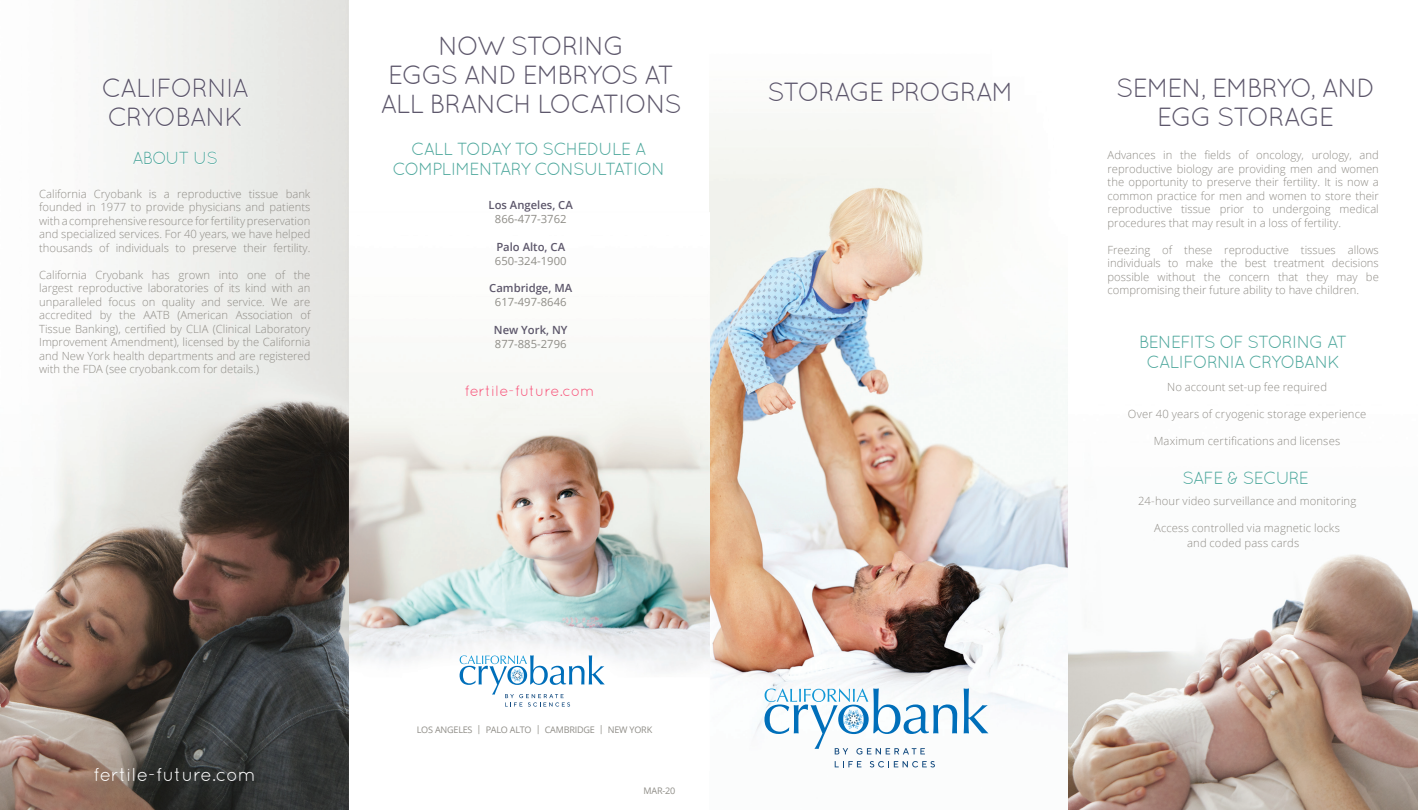
<style>
.page{position:relative;width:1418px;height:810px;background:#fff}
.page>*{position:absolute;margin:0;border:0;box-sizing:border-box;transform-origin:0 0}
.t1{font:26.25px "Quicksand";letter-spacing:-.055em;color:#5d576b}
.t2{font:18.75px "Quicksand";color:#fff}
.t3{font:17.5px/20px "Quicksand";letter-spacing:-.05em;color:#4ba69b;text-align:center}
.t4{font:17.5px "Quicksand";letter-spacing:-.05em;color:#50a59a}
.t5{font:15px "Quicksand";color:#f7567c}
.t6{font:300 11.25px/13.5px "Open Sans";color:#908d87;text-align:justify}
.t7{font:11.25px "Open Sans";color:#8f8d87}
.t8{font:600 11.25px "Open Sans";color:#5d576b}
.t9{font:9px "Open Sans";letter-spacing:-.025em;color:#8f8d87}
</style>
<div class="page">
<img style="left:709px;top:128px;width:359px;height:640px">
<img style="left:348px;top:0;width:361px;height:770px">
<svg style="left:764px;top:688px;width:224px;height:67px"></svg>
<svg style="left:834px;top:761px;width:27px;height:6px"></svg>
<svg style="left:869px;top:761px;width:66px;height:6px"></svg>
<img style="left:0;top:0;width:348px;height:810px">
<img style="left:1068px;top:554px;width:350px;height:256px">
<svg style="left:412px;top:142px;width:234px;height:13px"></svg>
<svg style="left:393px;top:162px;width:270px;height:13px"></svg>
<svg style="left:133px;top:151px;width:85px;height:14px"></svg>
<svg style="left:103px;top:78px;width:146px;height:20px"></svg>
<svg style="left:109px;top:107px;width:132px;height:20px"></svg>
<svg style="left:440px;top:36px;width:65px;height:20px"></svg>
<svg style="left:512px;top:36px;width:109px;height:20px"></svg>
<svg style="left:390px;top:65px;width:67px;height:20px"></svg>
<svg style="left:464px;top:65px;width:51px;height:20px"></svg>
<svg style="left:525px;top:65px;width:112px;height:20px"></svg>
<svg style="left:645px;top:65px;width:28px;height:20px"></svg>
<svg style="left:381px;top:94px;width:43px;height:19px"></svg>
<svg style="left:432px;top:94px;width:97px;height:19px"></svg>
<svg style="left:539px;top:94px;width:141px;height:19px"></svg>
<svg style="left:459px;top:655px;width:146px;height:52px"></svg>
<p class="t1" style="left:101px;top:73px;width:149px">CALIFORNIA</p>
<p class="t1" style="left:107px;top:102px;width:137px">CRYOBANK</p>
<p class="t4" style="left:132px;top:148px;width:87px">ABOUT US</p>
<p class="t6" style="left:39px;top:187px;width:273px">California Cryobank is a reproductive tissue bank founded in 1977 to provide physicians and patients with a comprehensive resource for fertility preservation and specialized services. For 40 years, we have helped thousands of individuals to preserve their fertility.</p>
<p class="t6" style="left:39px;top:268px;width:273px">California Cryobank has grown into one of the largest reproductive laboratories of its kind with an unparalleled focus on quality and service. We are accredited by the AATB (American Association of Tissue Banking), certified by CLIA (Clinical Laboratory Improvement Amendment), licensed by the California and New York health departments and are registered with the FDA (see cryobank.com for details.)</p>
<p class="t1" style="left:438px;top:31px;width:188px">NOW STORING</p>
<p class="t1" style="left:388px;top:60px;width:288px">EGGS AND EMBRYOS AT</p>
<p class="t1" style="left:380px;top:89px;width:303px">ALL BRANCH LOCATIONS</p>
<p class="t3" style="left:392px;top:138px;width:274px">CALL TODAY TO SCHEDULE A<br>COMPLIMENTARY CONSULTATION</p>
<p class="t8" style="left:488px;top:198px;width:86px">Los Angeles, CA</p>
<p class="t7" style="left:495px;top:211px;width:73px">866-477-3762</p>
<p class="t8" style="left:496px;top:239px;width:70px">Palo Alto, CA</p>
<p class="t7" style="left:495px;top:253px;width:73px">650-324-1900</p>
<p class="t8" style="left:489px;top:281px;width:84px">Cambridge, MA</p>
<p class="t7" style="left:495px;top:294px;width:73px">617-497-8646</p>
<p class="t8" style="left:494px;top:322px;width:75px">New York, NY</p>
<p class="t7" style="left:495px;top:336px;width:73px">877-885-2796</p>
<p class="t5" style="left:464px;top:382px;width:132px">fertile-future.com</p>
<p class="t1" style="left:767px;top:77px;width:248px">STORAGE PROGRAM</p>
<p class="t2" style="left:93px;top:764px;width:164px">fertile-future.com</p>
<p class="t9" style="left:417px;top:724px;width:237px">LOS ANGELES | PALO ALTO | CAMBRIDGE | NEW YORK</p>
<p class="t9" style="left:643px;top:784px;width:33px">MAR-20</p>
<p class="t1" style="left:1116px;top:73px;width:261px">SEMEN, EMBRYO, AND</p>
<p class="t1" style="left:1157px;top:102px;width:179px">EGG STORAGE</p>
<p class="t6" style="left:1107px;top:148px;width:273px">Advances in the fields of oncology, urology, and reproductive biology are providing men and women the opportunity to preserve their fertility. It is now a common practice for men and women to store their reproductive tissue prior to undergoing medical procedures that may result in a loss of fertility.</p>
<p class="t6" style="left:1107px;top:243px;width:273px">Freezing of these reproductive tissues allows individuals to make the best treatment decisions possible without the concern that they may be compromising their future ability to have children.</p>
<p class="t3" style="left:1139px;top:332px;width:210px">BENEFITS OF STORING AT</p>
<p class="t3" style="left:1146px;top:352px;width:195px">CALIFORNIA CRYOBANK</p>
<p class="t6" style="left:1167px;top:380px;width:161px">No account set-up fee required</p>
<p class="t6" style="left:1128px;top:407px;width:240px">Over 40 years of cryogenic storage experience</p>
<p class="t6" style="left:1153px;top:434px;width:188px">Maximum certifications and licenses</p>
<p class="t3" style="left:1182px;top:468px;width:128px">SAFE &amp; SECURE</p>
<p class="t6" style="left:1138px;top:494px;width:219px">24-hour video surveillance and monitoring</p>
<p class="t6" style="left:1154px;top:521px;width:187px">Access controlled via magnetic locks</p>
<p class="t6" style="left:1187px;top:536px;width:114px">and coded pass cards</p>
</div>
